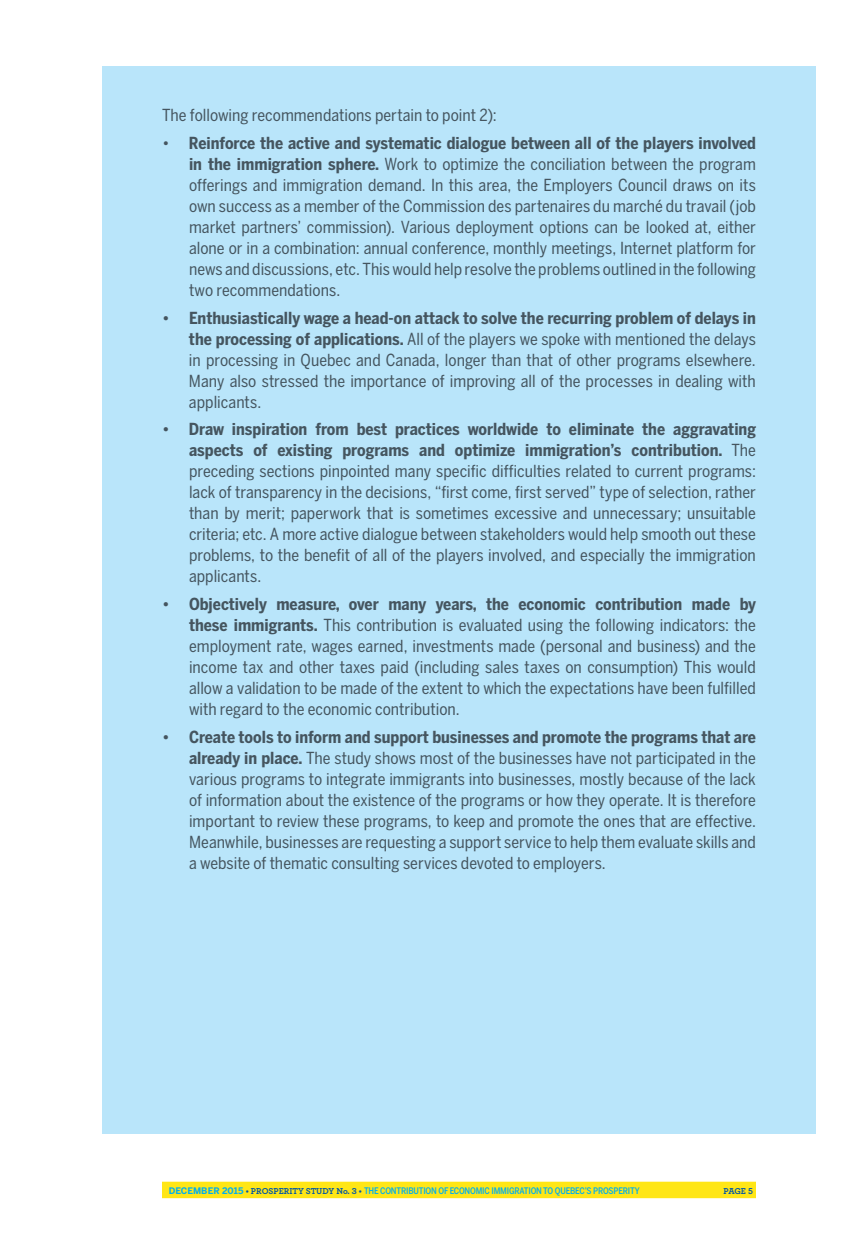
<style>
.page{position:relative;width:864px;height:1242px;background:#fff}
.page>*{position:absolute;margin:0;border:0;box-sizing:border-box;transform-origin:0 0}
.t1{font:16.5px/21px "Benton Sans Cond";color:#45555f;text-align:justify}
.t2{font:500 9px "Benton Sans Cond";letter-spacing:-.02em;color:#00aeef}
.t3{font:700 9px "Archer";color:#0155a5}
.s1{font-weight:700}
.s2{font-family:"Benton Sans";font-weight:700}
.s3{font-family:"Archer";font-weight:700;color:#0155a5}
</style>
<div class="page">
<div style="left:162px;top:1182px;width:594px;height:16px;background:#ffe616"></div>
<div style="left:102px;top:66px;width:714px;height:1068px;background:#b9e5fa"></div>
<p class="t1" style="left:162px;top:106px;width:336px">The following recommendations pertain to point 2):</p>
<p class="t1" style="left:189px;top:132px;width:569px;text-indent:-27px">• <span class="s1">Reinforce the active and systematic dialogue between all of the players involved in the immigration sphere.</span> Work to optimize the conciliation between the program offerings and immigration demand. In this area, the Employers Council draws on its own success as a member of the Commission des partenaires du marché du travail (job market partners’ commission). Various deployment options can be looked at, either alone or in a combination: annual conference, monthly meetings, Internet platform for news and discussions, etc. This would help resolve the problems outlined in the following two recommendations.</p>
<p class="t1" style="left:189px;top:308px;width:569px;text-indent:-27px"><span class="s1">• Enthusiastically wage a head-on attack to solve the recurring problem of delays in the processing of applications.</span> All of the players we spoke with mentioned the delays in processing in Quebec and Canada, longer than that of other programs elsewhere.<br>Many also stressed the importance of improving all of the processes in dealing with applicants.</p>
<p class="t1" style="left:189px;top:420px;width:569px;text-indent:-27px"><span class="s1">• Draw inspiration from best practices worldwide to eliminate the aggravating aspects of existing programs and optimize immigration’s contribution.</span> The preceding sections pinpointed many specific difficulties related to current programs: lack of transparency in the decisions, “first come, first served” type of selection, rather than by merit; paperwork that is sometimes excessive and unnecessary; unsuitable criteria; etc. A more active dialogue between stakeholders would help smooth out these problems, to the benefit of all of the players involved, and especially the immigration applicants.</p>
<p class="t1" style="left:189px;top:595px;width:569px;text-indent:-27px"><span class="s1">• Objectively measure, over many years, the economic contribution made by these immigrants.</span> This contribution is evaluated using the following indicators: the employment rate, wages earned, investments made (personal and business) and the income tax and other taxes paid (including sales taxes on consumption) This would allow a validation to be made of the extent to which the expectations have been fulfilled with regard to the economic contribution.</p>
<p class="t1" style="left:189px;top:728px;width:569px;text-indent:-27px"><span class="s1">• Create tools to inform and support businesses and promote the programs that are already in place.</span> The study shows most of the businesses have not participated in the various programs to integrate immigrants into businesses, mostly because of the lack of information about the existence of the programs or how they operate. It is therefore important to review these programs, to keep and promote the ones that are effective.<br>Meanwhile, businesses are requesting a support service to help them evaluate skills and a website of thematic consulting services devoted to employers.</p>
<p class="t2" style="left:169px;top:1187px;width:472px"><span class="s2">DECEMBER 2015</span> <span class="s3">• PROSPERITY STUDY NO. 3 •</span> THE CONTRIBUTION OF ECONOMIC IMMIGRATION TO QUEBEC’S PROSPERITY</p>
<p class="t3" style="left:724px;top:1184px;width:31px">PAGE 5</p>
</div>
